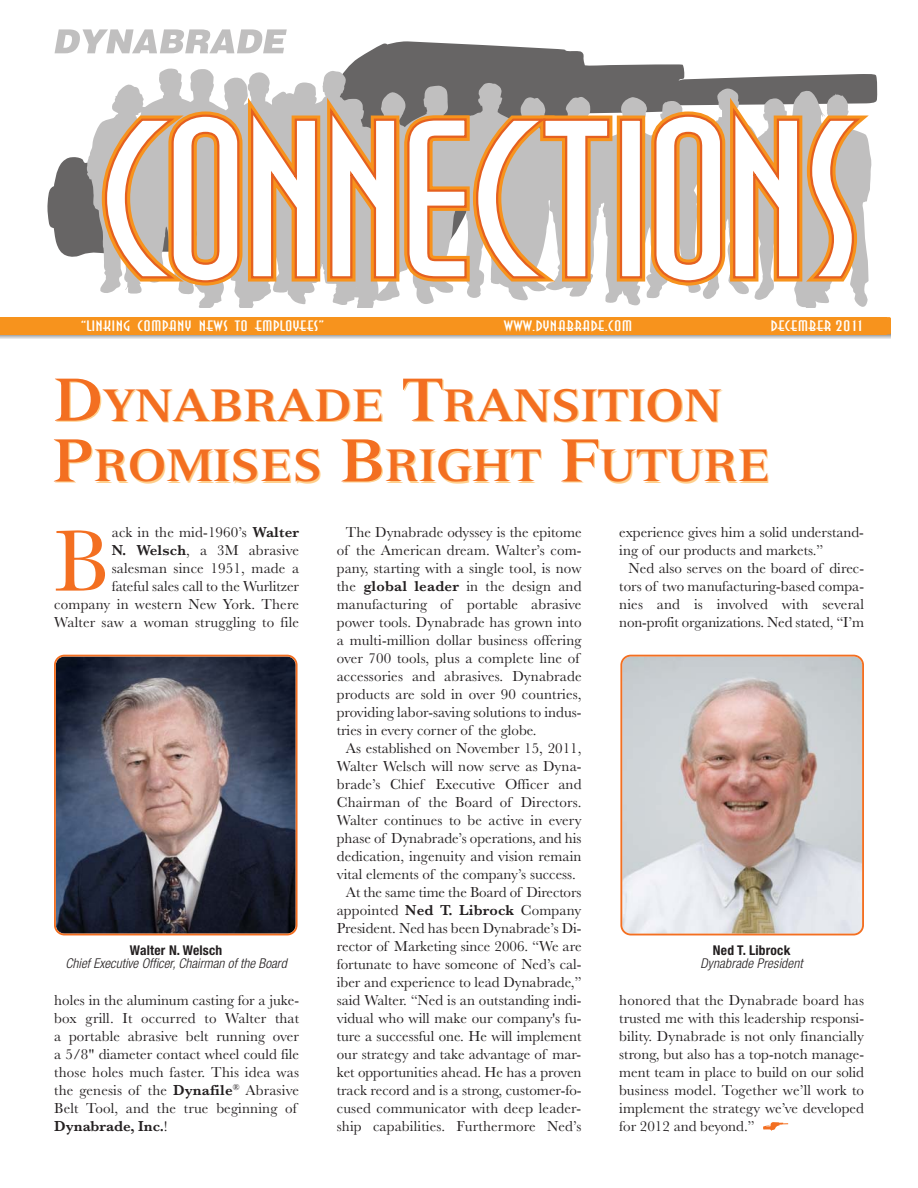
<style>
.page{position:relative;width:918px;height:1188px;background:#fff}
.page>*{position:absolute;margin:0;border:0;box-sizing:border-box;transform-origin:0 0}
.t1{font:90px "Baskerville";color:#f36f21}
.t2{font:700 44.25px/60.8px "Versailles";color:#f36f21}
.t3{font:15px/18px "Baskerville";color:#231f20}
.t4{font:15px "Anna";letter-spacing:.01em;color:#fff;scale:1.4 1}
.t5{font:italic 300 condensed 13.5px "Helvetica Neue";color:#231f20}
.t6{font:700 condensed 13.5px "Helvetica Neue";letter-spacing:.015em;color:#231f20}
.s1{font-size:59.1px}
.s2{font-weight:600}
</style>
<div class="page">
<div style="left:0;top:317px;width:886px;height:18px;background:#f7931d"></div>
<svg style="left:218px;top:935px;width:13px;height:1px"></svg>
<svg style="left:47px;top:41px;width:830px;height:216px"></svg>
<svg style="left:87px;top:68px;width:785px;height:239px"></svg>
<div style="left:617px;top:116px;width:28px;height:166px;border:8px solid #f7931d"></div>
<div style="left:621px;top:120px;width:20px;height:157px;background:#fff"></div>
<div style="left:620px;top:119px;width:22px;height:159px;border:2px solid #e56020"></div>
<svg style="left:647px;top:84px;width:230px;height:206px"></svg>
<svg style="left:98px;top:84px;width:519px;height:206px"></svg>
<svg style="left:55px;top:29px;width:232px;height:24px"></svg>
<svg style="left:620px;top:655px;width:244px;height:280px;background:#cdc1bd"></svg>
<svg style="left:763px;top:1122px;width:25px;height:9px"></svg>
<svg style="left:54px;top:655px;width:244px;height:280px;background:#58535c"></svg>
<div style="left:884px;top:317px;width:7px;height:18px;background:#f7931d;border-radius:2px"></div>
<p class="t4" style="left:81px;top:317px;width:175px">“LINKING COMPANY NEWS TO EMPLOYEES”</p>
<p class="t4" style="left:504px;top:317px;width:93px">WWW.DYNABRADE.COM</p>
<p class="t4" style="left:771px;top:317px;width:68px">DECEMBER 2011</p>
<h2 class="t2" style="left:53px;top:379px;width:719px"><span class="s1">D</span>YNABRADE <span class="s1">T</span>RANSITION<br><span class="s1">P</span>ROMISES <span class="s1">B</span>RIGHT <span class="s1">F</span>UTURE</h2>
<p class="t3" style="left:54px;top:524px;width:246px;text-align:right">ack in the mid-1960’s <span class="s2">Walter<br>N. Welsch</span>, a 3M abrasive salesman since 1951, made a<br>fateful sales call to the Wurlitzer company in western New York. There<br>Walter saw a woman struggling to file</p>
<h1 class="t1" style="left:54px;top:530px;width:57px">B</h1>
<p class="t6" style="left:130px;top:942px;width:94px">Walter N. Welsch</p>
<p class="t5" style="left:66px;top:959px;width:225px">Chief Executive Officer,Chairman of the Board</p>
<p class="t3" style="left:54px;top:992px;width:246px">holes in the aluminum casting for a juke&shy;box grill. It occurred to Walter that a portable abrasive belt running over a 5/8" diameter contact wheel could file those holes much faster. This idea was the genesis of the <span class="s2">Dynafile</span><sup>®</sup> Abrasive Belt Tool, and the true beginning of <span class="s2">Dynabrade, Inc.</span>!</p>
<p class="t3" style="left:337px;top:524px;width:246px;text-indent:9px">The Dynabrade odyssey is the epitome of the American dream. Walter’s com&shy;pany, starting with a single tool, is now the <span class="s2">global leader</span> in the design and manufacturing of portable abrasive power tools. Dynabrade has grown into a multi-million dollar business offering over 700 tools, plus a complete line of accessories and abrasives. Dynabrade products are sold in over 90 countries, providing labor-saving solutions to indus&shy;tries in every corner of the globe.</p>
<p class="t3" style="left:346px;top:740px;width:237px">As established on November 15, 2011,</p>
<p class="t3" style="left:337px;top:758px;width:246px">Walter Welsch will now serve as Dyna-</p>
<p class="t3" style="left:337px;top:776px;width:246px">brade’s Chief Executive Officer and</p>
<p class="t3" style="left:337px;top:794px;width:246px">Chairman of the Board of Directors.</p>
<p class="t3" style="left:337px;top:812px;width:246px">Walter continues to be active in every</p>
<p class="t3" style="left:337px;top:830px;width:246px">phase of Dynabrade’s operations, and his</p>
<p class="t3" style="left:337px;top:848px;width:246px">dedication, ingenuity and vision remain</p>
<p class="t3" style="left:337px;top:866px;width:240px">vital elements of the company’s success.</p>
<p class="t3" style="left:346px;top:884px;width:237px">At the same time the Board of Directors</p>
<p class="t3" style="left:337px;top:902px;width:246px">appointed <span class="s2">Ned T. Librock</span> Company</p>
<p class="t3" style="left:337px;top:920px;width:246px">President. Ned has been Dynabrade’s Di-</p>
<p class="t3" style="left:337px;top:938px;width:246px">rector of Marketing since 2006. “We are</p>
<p class="t3" style="left:337px;top:956px;width:246px">fortunate to have someone of Ned’s cal-</p>
<p class="t3" style="left:337px;top:974px;width:246px">iber and experience to lead Dynabrade,”</p>
<p class="t3" style="left:337px;top:992px;width:246px">said Walter. “Ned is an outstanding indi-</p>
<p class="t3" style="left:337px;top:1010px;width:246px">vidual who will make our company's fu-</p>
<p class="t3" style="left:337px;top:1028px;width:246px">ture a successful one. He will implement</p>
<p class="t3" style="left:337px;top:1046px;width:246px">our strategy and take advantage of mar-</p>
<p class="t3" style="left:337px;top:1064px;width:246px">ket opportunities ahead. He has a proven</p>
<p class="t3" style="left:337px;top:1082px;width:246px">track record and is a strong, customer-fo-</p>
<p class="t3" style="left:337px;top:1100px;width:246px">cused communicator with deep leader-</p>
<p class="t3" style="left:337px;top:1118px;width:246px">ship capabilities. Furthermore Ned’s</p>
<p class="t3" style="left:619px;top:524px;width:246px">experience gives him a solid understand&shy;ing of our products and markets.”</p>
<p class="t3" style="left:619px;top:560px;width:246px;text-align:justify;text-indent:9px">Ned also serves on the board of direc&shy;tors of two manufacturing-based compa&shy;nies and is involved with several non-profit organizations. Ned stated, “I’m</p>
<p class="t6" style="left:713px;top:942px;width:79px">Ned T. Librock</p>
<p class="t5" style="left:701px;top:959px;width:106px">Dynabrade President</p>
<p class="t3" style="left:619px;top:992px;width:246px;text-align:justify">honored that the Dynabrade board has trusted me with this leadership responsi&shy;bility. Dynabrade is not only financially strong, but also has a top-notch manage&shy;ment team in place to build on our solid business model. Together we’ll work to implement the strategy we’ve developed for 2012 and beyond.”</p>
</div>
